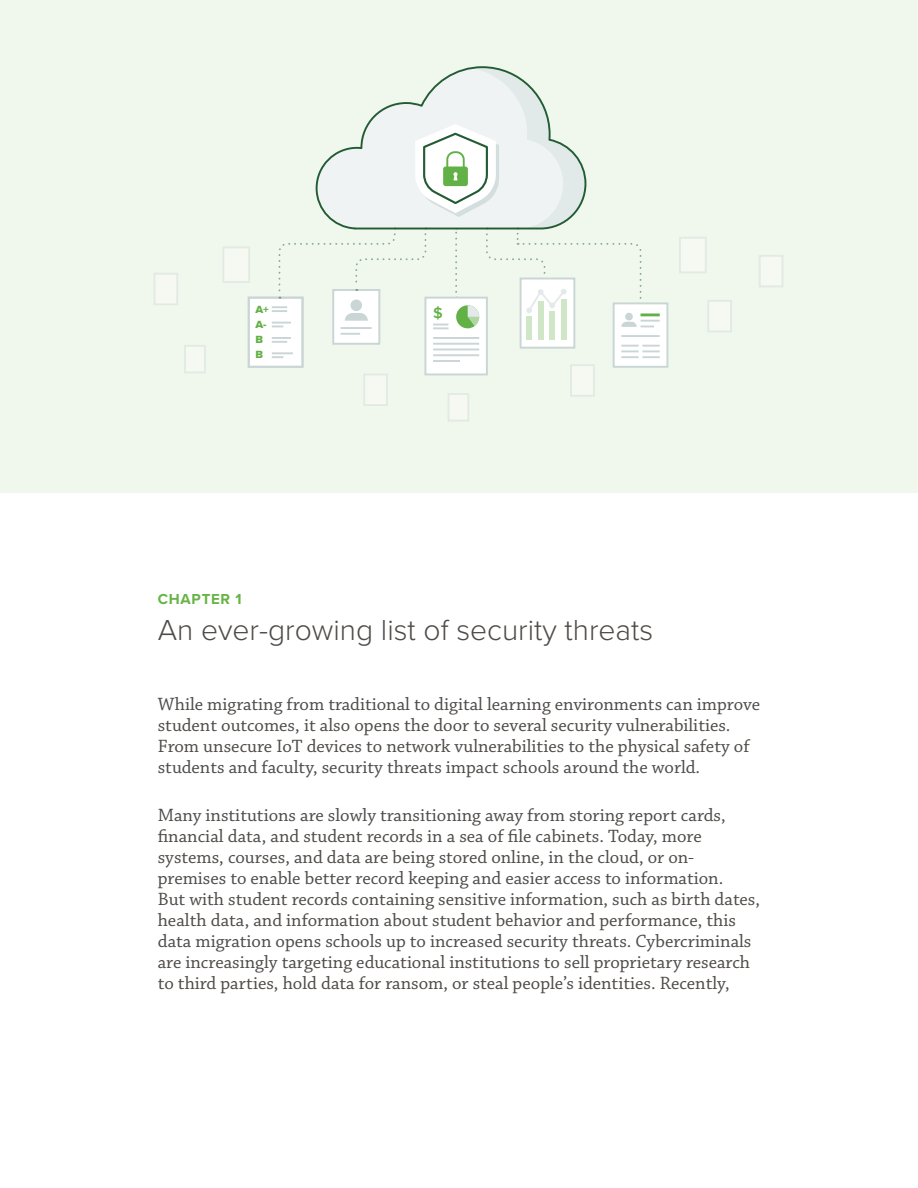
<style>
.page{position:relative;width:918px;height:1188px;background:#fff}
.page>*{position:absolute;margin:0;border:0;box-sizing:border-box;transform-origin:0 0}
.t1{font:300 30px "Proxima Nova";color:#4e4b48}
.t2{font:18.75px/21px "Chaparral Pro";color:#4e4b48}
.t3{font:600 15.3px "Proxima Nova";color:#62b146;scale:1.04 1}
.t4{font:700 15px "Proxima Nova";letter-spacing:.05em;color:#67b346}
.t5{font:10.8px/15.1px "Proxima Nova Extrabld";color:#62b146;scale:1.04 1}
</style>
<div class="page">
<div style="left:0;top:0;width:918px;height:492px;background:#f0f7ec"></div>
<div style="left:223px;top:247px;width:26px;height:35px;background:#f5f9f2"></div>
<div style="left:222px;top:246px;width:28px;height:37px;border:2px solid #c9d6d5"></div>
<div style="left:185px;top:346px;width:20px;height:26px;background:#f5f9f2"></div>
<div style="left:184px;top:345px;width:22px;height:28px;border:2px solid #c9d6d5"></div>
<div style="left:448px;top:394px;width:20px;height:27px;background:#f5f9f2"></div>
<div style="left:448px;top:393px;width:21px;height:29px;border:2px solid #c9d6d5"></div>
<div style="left:680px;top:238px;width:26px;height:34px;background:#f5f9f2"></div>
<div style="left:679px;top:237px;width:28px;height:36px;border:2px solid #c9d6d5"></div>
<div style="left:364px;top:374px;width:23px;height:31px;background:#f5f9f2"></div>
<div style="left:363px;top:374px;width:25px;height:32px;border:2px solid #c9d6d5"></div>
<div style="left:571px;top:365px;width:23px;height:31px;background:#f5f9f2"></div>
<div style="left:570px;top:364px;width:25px;height:33px;border:2px solid #c9d6d5"></div>
<div style="left:154px;top:274px;width:23px;height:30px;background:#f5f9f2"></div>
<div style="left:154px;top:273px;width:24px;height:32px;border:2px solid #c9d6d5"></div>
<div style="left:708px;top:301px;width:23px;height:30px;background:#f5f9f2"></div>
<div style="left:707px;top:300px;width:25px;height:32px;border:2px solid #c9d6d5"></div>
<div style="left:760px;top:256px;width:23px;height:30px;background:#f5f9f2"></div>
<div style="left:759px;top:255px;width:24px;height:32px;border:2px solid #c9d6d5"></div>
<div style="left:249px;top:298px;width:54px;height:69px;background:#fff"></div>
<div style="left:248px;top:297px;width:55px;height:71px;border:2px solid #c9d6d5"></div>
<div style="left:425px;top:298px;width:62px;height:76px;background:#fff"></div>
<div style="left:424px;top:297px;width:64px;height:78px;border:2px solid #c9d6d5"></div>
<hr style="left:433px;top:360px;width:27px;height:2px;background:#c9d6d5">
<div style="left:614px;top:303px;width:53px;height:64px;background:#fff"></div>
<div style="left:613px;top:302px;width:55px;height:66px;border:2px solid #c9d6d5"></div>
<svg style="left:272px;top:67px;width:388px;height:291px"></svg>
<p class="t5" style="left:255px;top:302px;width:14px">A+<br>A-<br>B<br>B</p>
<p class="t3" style="left:433px;top:304px;width:11px">$</p>
<p class="t4" style="left:158px;top:588px;width:86px">CHAPTER 1</p>
<h1 class="t1" style="left:158px;top:608px;width:497px">An ever-growing list of security threats</h1>
<p class="t2" style="left:158px;top:694px;width:604px">While migrating from traditional to digital learning environments can improve student outcomes, it also opens the door to several security vulnerabilities.<br>From unsecure IoT devices to network vulnerabilities to the physical safety of students and faculty, security threats impact schools around the world.</p>
<p class="t2" style="left:158px;top:805px;width:604px">Many institutions are slowly transitioning away from storing report cards, financial data, and student records in a sea of file cabinets. Today, more systems, courses, and data are being stored online, in the cloud, or on&shy;premises to enable better record keeping and easier access to information.<br>But with student records containing sensitive information, such as birth dates, health data, and information about student behavior and performance, this data migration opens schools up to increased security threats. Cybercriminals are increasingly targeting educational institutions to sell proprietary research to third parties, hold data for ransom, or steal people’s identities. Recently,</p>
</div>
